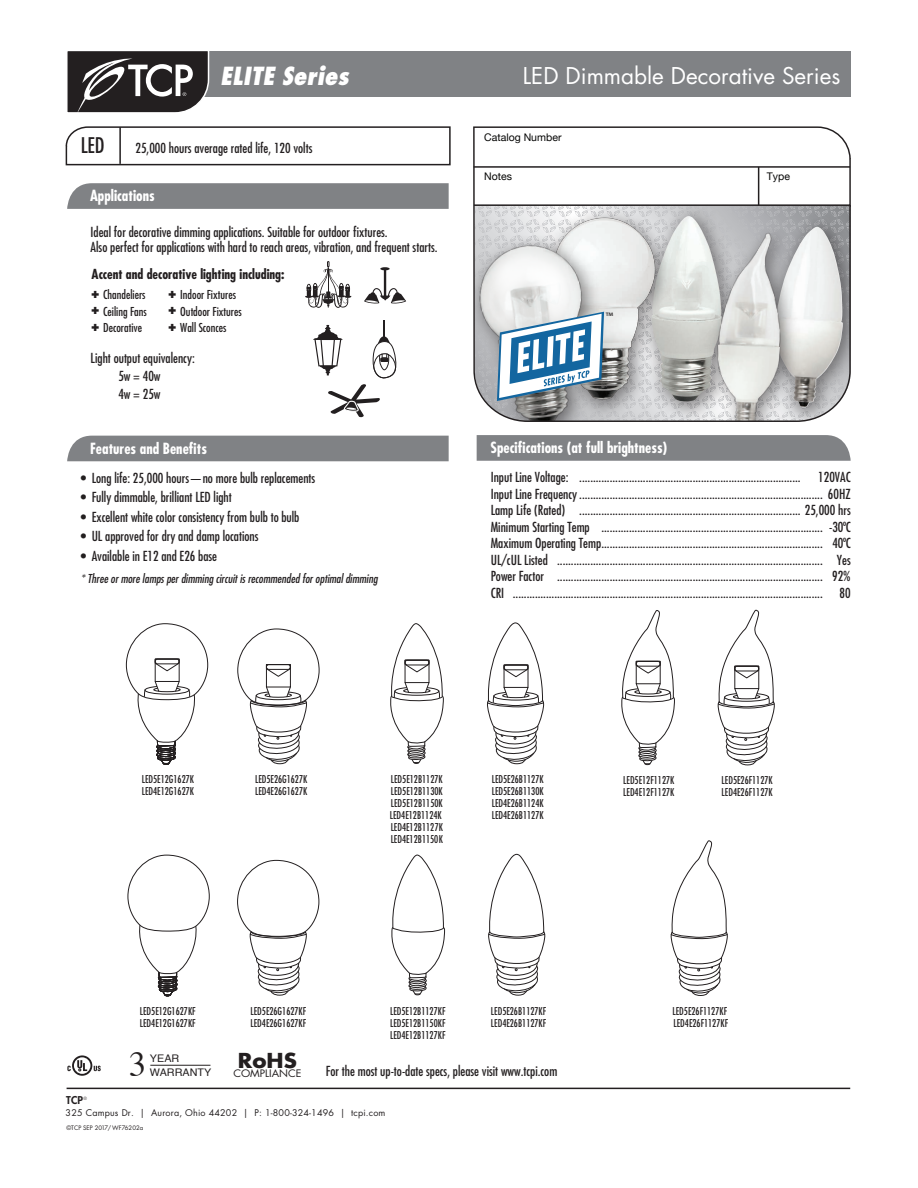
<style>
.page{position:relative;width:918px;height:1188px;background:#fff}
.page>*{position:absolute;margin:0;border:0;box-sizing:border-box;transform-origin:0 0}
.t1{font:34.8px "Times";color:#231f20}
.t2{font:italic 800 condensed 24.3px "Futura Std";color:#fff}
.t3{font:22.5px "Futura Std";color:#fff}
.t4{font:condensed 21px "Futura Std";color:#231f20}
.t5{font:700 20.1px "Futura Std";color:#231f20;scale:1.06 1}
.t6{font:700 condensed 15px "Futura Std";color:#fff}
.t7{font:condensed 13.5px/16.5px "Futura Std";color:#231f20;text-align:justify}
.t8{font:700 condensed 13.5px "Futura Std";color:#231f20}
.t9{font:12.45px "Myriad Pro";color:#231f20}
.t10{font:condensed 12px/16.5px "Futura Std";color:#231f20}
.t11{font:italic condensed 12px "Futura Std";color:#231f20}
.t12{font:condensed 10.5px/12px "Futura Std";color:#231f20;scale:.95 1}
.t13{font:10.5px "Helvetica Neue";color:#050504}
.t14{font:10.5px/14px "Helvetica";color:#231f20}
.t15{font:800 10.5px "Futura Std";color:#231f20}
.t16{font:10.05px "Futura Std";color:#231f20;scale:1.06 1}
.t17{font:9px "Futura Std";letter-spacing:.02em;color:#231f20}
.t18{font:6px "Futura Std";color:#231f20}
.t19{font:300 4.35px "Futura Std";color:#231f20}
</style>
<div class="page">
<svg style="left:237px;top:860px;width:82px;height:136px"></svg>
<svg style="left:237px;top:629px;width:83px;height:135px"></svg>
<div style="left:266px;top:664px;width:25px;height:6px;border:1px solid #231f20;border-radius:2px"></div>
<svg style="left:128px;top:855px;width:82px;height:142px"></svg>
<svg style="left:126px;top:623px;width:82px;height:142px"></svg>
<div style="left:155px;top:659px;width:24px;height:5px;border:1px solid #231f20;border-radius:2px"></div>
<svg style="left:391px;top:855px;width:54px;height:141px"></svg>
<svg style="left:390px;top:623px;width:54px;height:141px"></svg>
<div style="left:405px;top:660px;width:24px;height:5px;border:1px solid #231f20;border-radius:2px"></div>
<svg style="left:488px;top:854px;width:58px;height:142px"></svg>
<svg style="left:487px;top:623px;width:57px;height:141px"></svg>
<div style="left:504px;top:665px;width:24px;height:5px;border:1px solid #231f20;border-radius:2px"></div>
<svg style="left:621px;top:610px;width:54px;height:156px"></svg>
<svg style="left:718px;top:610px;width:57px;height:156px"></svg>
<svg style="left:671px;top:840px;width:57px;height:156px"></svg>
<svg style="left:473px;top:126px;width:378px;height:296px"></svg>
<svg style="left:478px;top:243px;width:126px;height:158px"></svg>
<hr style="left:67px;top:1088px;width:783px;height:1px;background:#231f20">
<svg style="left:67px;top:183px;width:382px;height:26px;background:#838588"></svg>
<div style="left:67px;top:436px;width:382px;height:25px;background:#808285"></div>
<svg style="left:477px;top:435px;width:374px;height:26px;background:#838588"></svg>
<hr style="left:474px;top:166px;width:376px;height:2px;background:#231f20">
<hr style="left:758px;top:167px;width:1px;height:38px;background:#231f20">
<div style="left:197px;top:51px;width:654px;height:46px;background:#808285"></div>
<svg style="left:66px;top:126px;width:385px;height:40px"></svg>
<hr style="left:119px;top:127px;width:2px;height:37px;background:#231f20">
<hr style="left:474px;top:204px;width:376px;height:2px;background:#231f20">
<svg style="left:364px;top:267px;width:42px;height:37px"></svg>
<svg style="left:313px;top:320px;width:84px;height:97px"></svg>
<svg style="left:305px;top:261px;width:46px;height:47px"></svg>
<hr style="left:150px;top:1065px;width:60px;height:1px;background:#231f20">
<svg style="left:67px;top:1055px;width:34px;height:21px"></svg>
<svg style="left:67px;top:51px;width:143px;height:62px;background:#514e4f"></svg>
<h2 class="t2" style="left:220px;top:61px;width:130px">ELITE Series</h2>
<h3 class="t4" style="left:81px;top:133px;width:26px">LED</h3>
<p class="t7" style="left:136px;top:140px;width:178px">25,000 hours average rated life, 120 volts</p>
<p class="t6" style="left:90px;top:186px;width:66px">Applications</p>
<p class="t7" style="left:91px;top:225px;width:348px;line-height:15px">Ideal for decorative dimming applications. Suitable for outdoor fixtures.<br>Also perfect for applications with hard to reach areas, vibration, and frequent starts.</p>
<p class="t8" style="left:92px;top:266px;width:194px">Accent and decorative lighting including:</p>
<p class="t10" style="left:92px;top:286px;width:57px;text-align:justify">✚ Chandeliers ✚ Ceiling Fans ✚ Decorative</p>
<p class="t10" style="left:169px;top:287px;width:75px">✚ Indoor Fixtures ✚ Outdoor Fixtures ✚ Wall Sconces</p>
<p class="t7" style="left:91px;top:349px;width:106px;line-height:18px;text-align:center">Light output equivalency:<br>5w = 40w<br>4w = 25w</p>
<h3 class="t3" style="left:523px;top:62px;width:319px">LED Dimmable Decorative Series</h3>
<p class="t13" style="left:484px;top:131px;width:79px">Catalog Number</p>
<p class="t13" style="left:484px;top:170px;width:29px">Notes</p>
<p class="t13" style="left:767px;top:170px;width:25px">Type</p>
<p class="t9" style="left:606px;top:310px;width:9px">™</p>
<p class="t6" style="left:90px;top:439px;width:119px">Features and Benefits</p>
<p class="t6" style="left:491px;top:438px;width:178px">Specifications (at full brightness)</p>
<p class="t7" style="left:81px;top:470px;width:236px">• Long life: 25,000 hours—no more bulb replacements</p>
<p class="t7" style="left:81px;top:489px;width:152px">• Fully dimmable, brilliant LED light</p>
<p class="t7" style="left:81px;top:509px;width:220px">• Excellent white color consistency from bulb to bulb</p>
<p class="t7" style="left:81px;top:528px;width:179px">• UL approved for dry and damp locations</p>
<p class="t7" style="left:81px;top:548px;width:138px">• Available in E12 and E26 base</p>
<p class="t11" style="left:81px;top:572px;width:298px">* Three or more lamps per dimming circuit is recommended for optimal dimming</p>
<p class="t7" style="left:491px;top:469px;width:311px">Input Line Voltage: ................................................................................</p>
<p class="t7" style="left:491px;top:469px;width:362px;text-indent:328px">120VAC Input Line Frequency ........................................................................................ 60HZ Lamp Life (Rated) ................................................................................ 25,000 hrs Minimum Starting Temp ................................................................................ -30ºC Maximum Operating Temp................................................................................ 40ºC UL/cUL Listed ................................................................................................ Yes Power Factor ................................................................................................ 92% CRI ................................................................................................................ 80</p>
<p class="t12" style="left:142px;top:773px;width:57px">LED5E12G1627K<br>LED4E12G1627K</p>
<p class="t12" style="left:255px;top:773px;width:57px">LED5E26G1627K<br>LED4E26G1627K</p>
<p class="t12" style="left:140px;top:1005px;width:60px">LED5E12G1627KF<br>LED4E12G1627KF</p>
<p class="t12" style="left:250px;top:1005px;width:60px">LED5E26G1627KF<br>LED4E26G1627KF</p>
<p class="t12" style="left:390px;top:773px;width:57px;text-align:justify">LED5E12B1127K LED5E12B1130K LED5E12B1150K LED4E12B1124K LED4E12B1127K LED4E12B1150K</p>
<p class="t12" style="left:492px;top:773px;width:56px;text-align:justify">LED5E26B1127K LED5E26B1130K LED4E26B1124K LED4E26B1127K</p>
<p class="t12" style="left:623px;top:774px;width:55px">LED5E12F1127K<br>LED4E12F1127K</p>
<p class="t12" style="left:722px;top:774px;width:55px">LED5E26F1127K<br>LED4E26F1127K</p>
<p class="t12" style="left:390px;top:1005px;width:60px;text-align:justify">LED5E12B1127KF LED5E12B1150KF LED4E12B1127KF</p>
<p class="t12" style="left:491px;top:1005px;width:60px">LED5E26B1127KF<br>LED4E26B1127KF</p>
<p class="t12" style="left:673px;top:1005px;width:60px">LED5E26F1127KF<br>LED4E26F1127KF</p>
<p class="t14" style="left:150px;top:1051px;width:63px">YEAR<br>WARRANTY</p>
<h3 class="t5" style="left:238px;top:1047px;width:57px">RoHS</h3>
<h1 class="t1" style="left:129px;top:1032px;width:19px">3</h1>
<p class="t16" style="left:233px;top:1067px;width:66px">COMPLIANCE</p>
<p class="t7" style="left:326px;top:1063px;width:233px">For the most up-to-date specs, please visit www.tcpi.com</p>
<p class="t15" style="left:66px;top:1094px;width:18px">TCP</p>
<p class="t19" style="left:83px;top:1096px;width:5px">®</p>
<p class="t17" style="left:66px;top:1107px;width:321px">325 Campus Dr. | Aurora, Ohio 44202 | P: 1-800-324-1496 | tcpi.com</p>
<p class="t18" style="left:66px;top:1124px;width:78px">©TCP SEP 2017/WF76202a</p>
</div>
